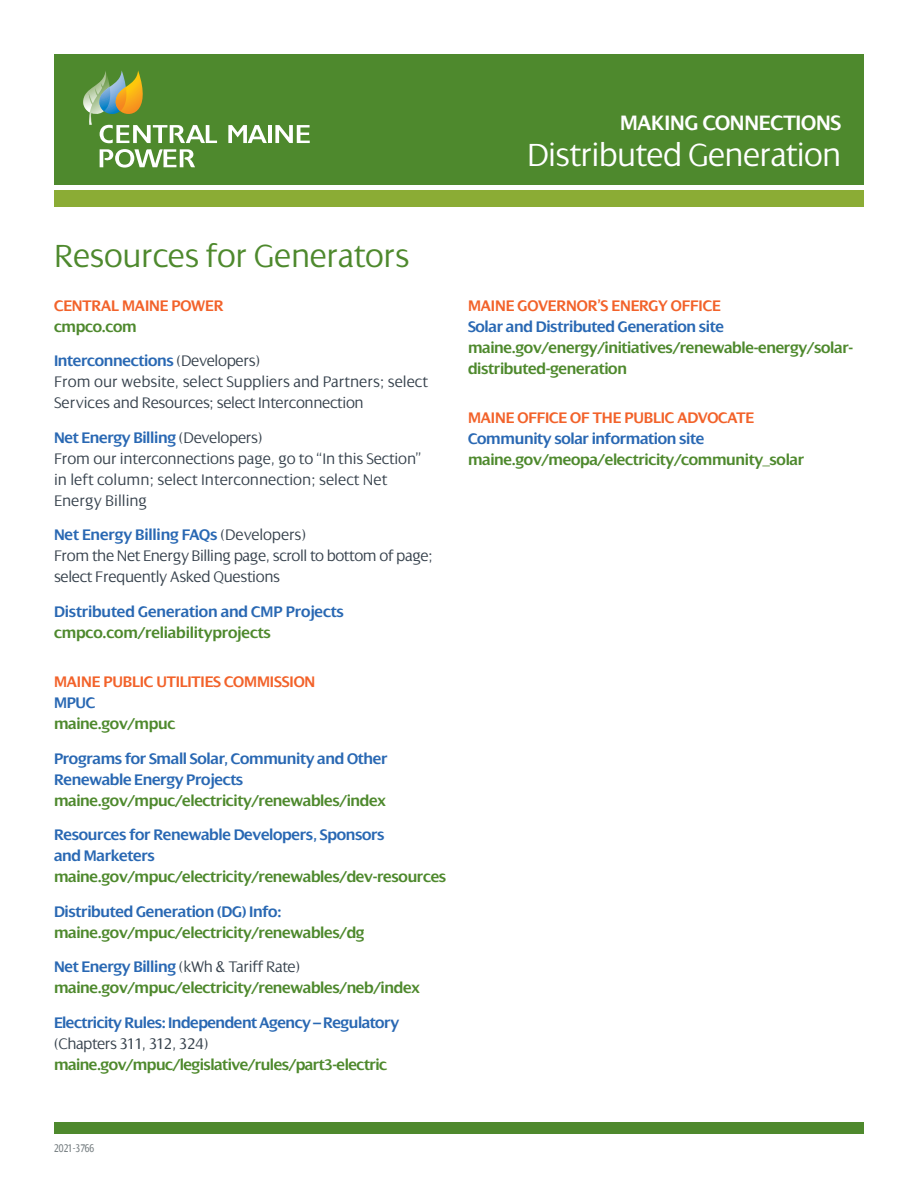
<style>
.page{position:relative;width:918px;height:1188px;background:#fff}
.page>*{position:absolute;margin:0;border:0;box-sizing:border-box;transform-origin:0 0}
.t1{font:300 34.5px "Dialog";letter-spacing:-.01em;color:#4e892d}
.t2{font:300 34.5px "Dialog";letter-spacing:-.02em;color:#fff}
.t3{font:600 22.5px "Dialog";letter-spacing:-.01em;color:#fff}
.t4{font:600 16.5px/21px "Dialog";letter-spacing:-.02em;color:#4e892d}
.t5{font:300 16.5px/21px "Dialog";letter-spacing:-.01em;color:#37424d}
.t6{font:600 16.5px/21px "Dialog";letter-spacing:-.02em;color:#2968b3}
.t7{font:600 16.5px/21px "Dialog";letter-spacing:-.01em;color:#f2622a}
.t8{font:condensed 12px "Dialog";color:#777f82}
.s1{color:#4e892d}
.s2{font-weight:600;color:#2968b3}
.s3{color:#2968b3}
.s4{font-weight:300;color:#37424d}
.s5{color:#f2622a}
</style>
<div class="page">
<div style="left:54px;top:54px;width:810px;height:131px;background:#4e892d"></div>
<svg style="left:83px;top:70px;width:227px;height:98px"></svg>
<div style="left:54px;top:190px;width:810px;height:17px;background:#8bac35"></div>
<div style="left:54px;top:1122px;width:810px;height:12px;background:#4e892d"></div>
<p class="t3" style="left:620px;top:110px;width:223px">MAKING CONNECTIONS</p>
<p class="t2" style="left:527px;top:136px;width:316px">Distributed Generation</p>
<p class="t1" style="left:54px;top:237px;width:357px">Resources for Generators</p>
<p class="t7" style="left:54px;top:295px;width:171px">CENTRAL MAINE POWER <span class="s1">cmpco.com</span></p>
<p class="t5" style="left:54px;top:351px;width:375px"><span class="s2">Interconnections</span> (Developers)<br>From our website, select Suppliers and Partners; select<br>Services and Resources; select Interconnection</p>
<p class="t5" style="left:54px;top:427px;width:369px"><span class="s2">Net Energy Billing</span> (Developers)<br>From our interconnections page, go to “In this Section” in left column; select Interconnection; select Net Energy Billing</p>
<p class="t5" style="left:54px;top:525px;width:380px"><span class="s2">Net Energy Billing FAQs</span> (Developers)<br>From the Net Energy Billing page, scroll to bottom of page; select Frequently Asked Questions</p>
<p class="t6" style="left:54px;top:601px;width:292px">Distributed Generation and CMP Projects <span class="s1">cmpco.com/reliabilityprojects</span></p>
<p class="t7" style="left:54px;top:672px;width:263px">MAINE PUBLIC UTILITIES COMMISSION<br><span class="s3">MPUC<br></span><span class="s1">maine.gov/mpuc</span></p>
<p class="t6" style="left:54px;top:748px;width:335px">Programs for Small Solar, Community and Other<br>Renewable Energy Projects <span class="s1">maine.gov/mpuc/electricity/renewables/index</span></p>
<p class="t6" style="left:54px;top:825px;width:394px">Resources for Renewable Developers, Sponsors<br>and Marketers <span class="s1">maine.gov/mpuc/electricity/renewables/dev-resources</span></p>
<p class="t4" style="left:54px;top:901px;width:312px"><span class="s3">Distributed Generation (DG) Info: </span>maine.gov/mpuc/electricity/renewables/dg</p>
<p class="t4" style="left:54px;top:957px;width:367px"><span class="s3">Net Energy Billing</span> <span class="s4">(kWh &amp; Tariff Rate) </span>maine.gov/mpuc/electricity/renewables/neb/index</p>
<p class="t4" style="left:54px;top:1012px;width:347px"><span class="s3">Electricity Rules: Independent Agency – Regulatory </span><span class="s4">(Chapters 311, 312, 324) </span>maine.gov/mpuc/legislative/rules/part3-electric</p>
<p class="t4" style="left:468px;top:295px;width:387px"><span class="s5">MAINE GOVERNOR’S ENERGY OFFICE<br></span><span class="s3">Solar and Distributed Generation site </span>maine.gov/energy/initiatives/renewable-energy/solar&shy;distributed-generation</p>
<p class="t4" style="left:468px;top:408px;width:338px"><span class="s5">MAINE OFFICE OF THE PUBLIC ADVOCATE<br></span><span class="s3">Community solar information site </span>maine.gov/meopa/electricity/community_solar</p>
<p class="t8" style="left:54px;top:1142px;width:42px">2021-3766</p>
</div>
